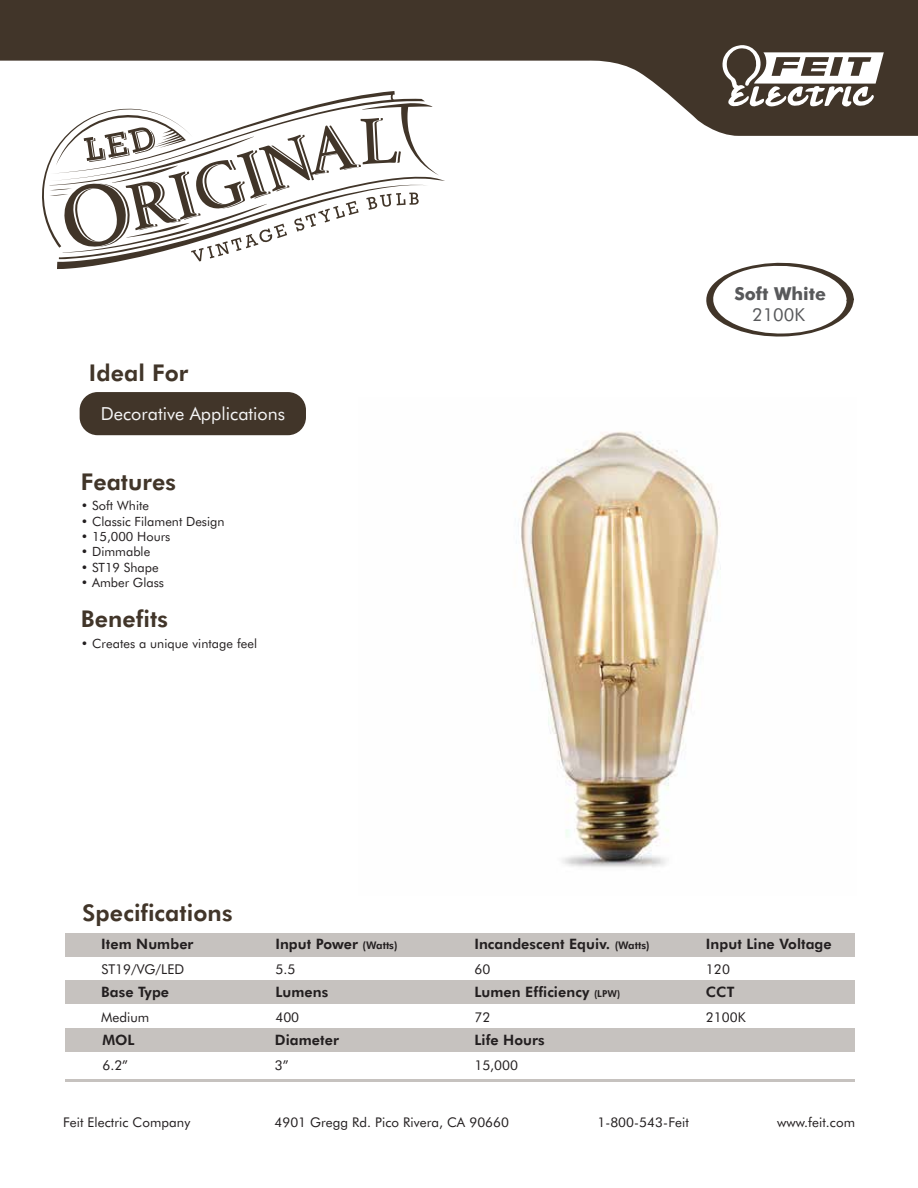
<style>
.page{position:relative;width:918px;height:1188px;background:#fff}
.page>*{position:absolute;margin:0;border:0;box-sizing:border-box;transform-origin:0 0}
.t1{font:800 23.1px "Futura BT";letter-spacing:.005em;color:#413529}
.t2{font:18px "Futura BT";color:#f5f5f5}
.t3{font:700 17.85px "Futura BT";letter-spacing:-.005em;color:#58595b}
.t4{font:17.85px "Futura BT";letter-spacing:-.005em;color:#58595b}
.t5{font:800 14.4px "Futura BT";letter-spacing:.005em;color:#231f20}
.t6{font:13.5px "Futura BT";color:#231f20}
.t7{font:13.35px "Futura BT";letter-spacing:.005em;color:#231f20}
.t8{font:12.75px "Futura BT";color:#231f20}
.s1{font-size:10.5px}
.s2{font-size:9.6px}
</style>
<div class="page">
<img style="left:521px;top:431px;width:200px;height:436px">
<div style="left:80px;top:392px;width:226px;height:43px;background:#413529;border-radius:18px"></div>
<svg style="left:0;top:0;width:918px;height:136px;fill:#413529"></svg>
<div style="left:65px;top:933px;width:790px;height:24px;background:#c6c2bf"></div>
<div style="left:65px;top:981px;width:790px;height:23px;background:#c6c2bf"></div>
<div style="left:65px;top:1028px;width:790px;height:24px;background:#c6c2bf"></div>
<svg style="left:706px;top:262px;width:148px;height:75px"></svg>
<svg style="left:721px;top:45px;width:163px;height:63px"></svg>
<hr style="left:65px;top:1079px;width:790px;height:3px;background:#413529">
<svg style="left:40px;top:91px;width:405px;height:178px"></svg>
<h1 class="t1" style="left:89px;top:359px;width:101px">Ideal For</h1>
<p class="t2" style="left:101px;top:403px;width:186px">Decorative Applications</p>
<h1 class="t1" style="left:81px;top:468px;width:97px">Features</h1>
<p class="t8" style="left:81px;top:498px;width:70px">• Soft White</p>
<p class="t8" style="left:81px;top:513px;width:145px">• Classic Filament Design</p>
<p class="t8" style="left:81px;top:529px;width:91px">• 15,000 Hours</p>
<p class="t8" style="left:81px;top:544px;width:71px">• Dimmable</p>
<p class="t8" style="left:81px;top:559px;width:79px">• ST19 Shape</p>
<p class="t8" style="left:81px;top:575px;width:85px">• Amber Glass</p>
<h1 class="t1" style="left:81px;top:605px;width:89px">Benefits</h1>
<p class="t8" style="left:81px;top:636px;width:178px">• Creates a unique vintage feel</p>
<p class="t3" style="left:734px;top:283px;width:93px">Soft White</p>
<p class="t4" style="left:752px;top:304px;width:54px">2100K</p>
<h1 class="t1" style="left:82px;top:898px;width:152px">Specifications</h1>
<p class="t5" style="left:101px;top:935px;width:94px">Item Number</p>
<p class="t6" style="left:101px;top:961px;width:84px">ST19/VG/LED</p>
<p class="t5" style="left:275px;top:935px;width:124px">Input Power <span class="s1">(Watts)</span></p>
<p class="t6" style="left:275px;top:961px;width:21px">5.5</p>
<p class="t5" style="left:474px;top:935px;width:177px">Incandescent Equiv. <span class="s1">(Watts)</span></p>
<p class="t6" style="left:474px;top:961px;width:17px">60</p>
<p class="t5" style="left:706px;top:935px;width:127px">Input Line Voltage</p>
<p class="t6" style="left:706px;top:961px;width:26px">120</p>
<p class="t5" style="left:101px;top:983px;width:69px">Base Type</p>
<p class="t5" style="left:474px;top:983px;width:147px">Lumen Efficiency <span class="s2">(LPW)</span></p>
<p class="t5" style="left:706px;top:983px;width:30px">CCT</p>
<p class="t5" style="left:275px;top:983px;width:54px">Lumens</p>
<p class="t6" style="left:101px;top:1009px;width:50px">Medium</p>
<p class="t6" style="left:275px;top:1009px;width:25px">400</p>
<p class="t6" style="left:474px;top:1009px;width:17px">72</p>
<p class="t6" style="left:706px;top:1009px;width:41px">2100K</p>
<p class="t5" style="left:102px;top:1031px;width:34px">MOL</p>
<p class="t5" style="left:275px;top:1031px;width:65px">Diameter</p>
<p class="t5" style="left:474px;top:1031px;width:72px">Life Hours</p>
<p class="t6" style="left:102px;top:1057px;width:27px">6.2”</p>
<p class="t6" style="left:275px;top:1057px;width:15px">3”</p>
<p class="t6" style="left:474px;top:1057px;width:45px">15,000</p>
<p class="t7" style="left:63px;top:1114px;width:129px">Feit Electric Company</p>
<p class="t7" style="left:274px;top:1114px;width:236px">4901 Gregg Rd. Pico Rivera, CA 90660</p>
<p class="t7" style="left:597px;top:1114px;width:93px">1-800-543-Feit</p>
<p class="t7" style="left:777px;top:1114px;width:79px">www.feit.com</p>
</div>
